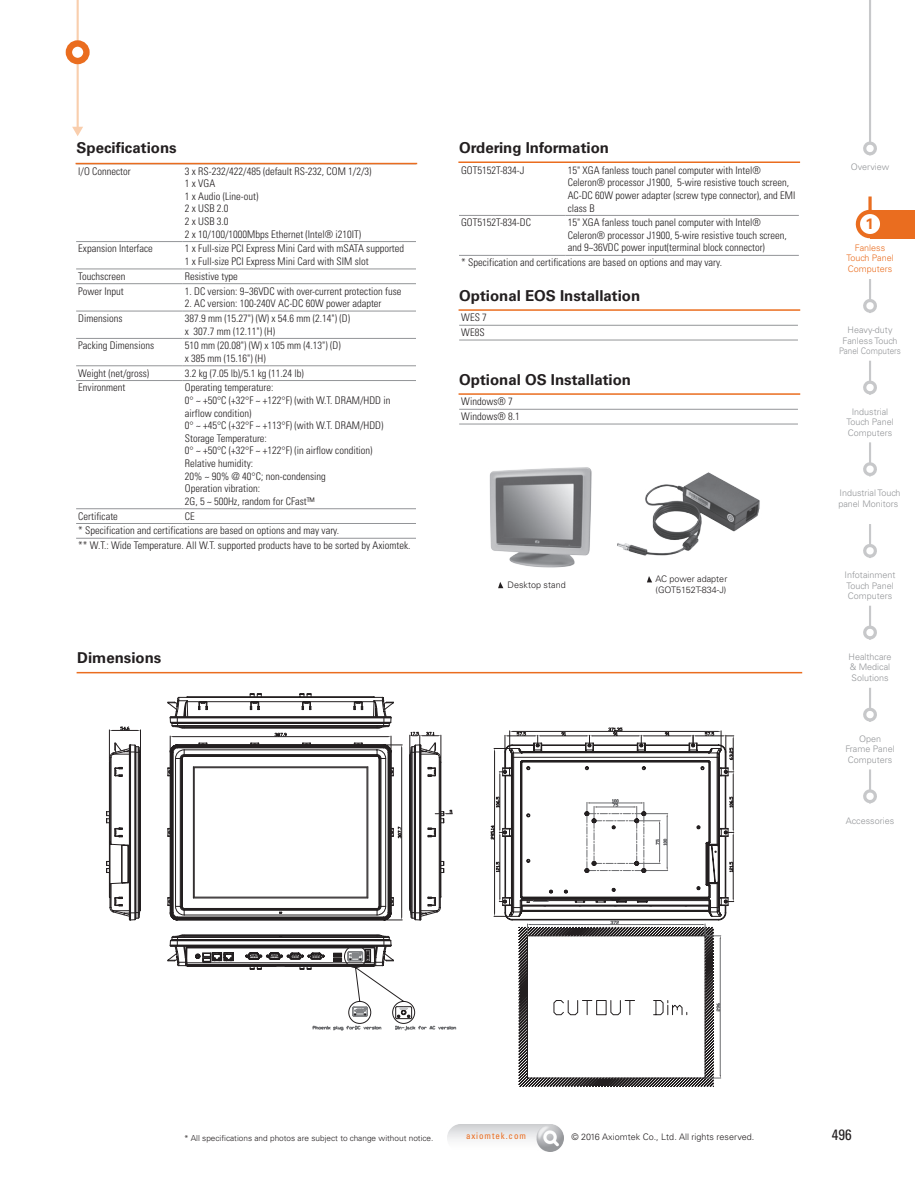
<style>
.page{position:relative;width:915px;height:1191px;background:#fff}
.page>*{position:absolute;margin:0;border:0;box-sizing:border-box;transform-origin:0 0}
.t1{font:700 15px "Univers LT Std";color:#231f20}
.t2{font:condensed 15px "Univers LT Std";color:#231f20}
.t3{font:700 15px "Univers LT Std";color:#ea6d1f}
.t4{font:300 condensed 10.5px/12.6px "Univers LT Std";color:#231f20}
.t5{font:300 9px/10.5px "Univers LT Std";color:#939598;text-align:center}
.t6{font:300 9px/10.8px "Univers LT Std";color:#231f20}
.t7{font:300 9px/10.5px "Univers LT Std";color:#ea6d1f;text-align:center}
.t8{font:condensed 9px "Univers LT Std";letter-spacing:.1em;color:#ea6d1f}
.t9{font:300 8.25px "Univers LT Std";color:#231f20}
</style>
<div class="page">
<hr style="left:77px;top:0;width:2px;height:128px;background:#f9cead">
<svg style="left:72px;top:127px;width:11px;height:9px"></svg>
<svg style="left:69px;top:43px;width:17px;height:18px"></svg>
<div style="left:66px;top:40px;width:24px;height:24px;border:6px solid #ea6d1f;border-radius:50%"></div>
<div style="left:869px;top:210px;width:45px;height:28px;background:#ea6d1f"></div>
<hr style="left:868px;top:279px;width:2px;height:34px;background:#c7c8ca">
<svg style="left:863px;top:295px;width:14px;height:18px"></svg>
<hr style="left:868px;top:361px;width:2px;height:34px;background:#c7c8ca">
<svg style="left:863px;top:377px;width:14px;height:18px"></svg>
<hr style="left:868px;top:442px;width:2px;height:34px;background:#c7c8ca">
<svg style="left:863px;top:459px;width:14px;height:18px"></svg>
<hr style="left:868px;top:524px;width:2px;height:34px;background:#c7c8ca">
<svg style="left:863px;top:540px;width:14px;height:18px"></svg>
<hr style="left:868px;top:688px;width:2px;height:34px;background:#c7c8ca">
<svg style="left:863px;top:704px;width:14px;height:18px"></svg>
<hr style="left:868px;top:605px;width:2px;height:34px;background:#c7c8ca">
<svg style="left:863px;top:622px;width:14px;height:18px"></svg>
<hr style="left:868px;top:769px;width:2px;height:34px;background:#c7c8ca">
<svg style="left:863px;top:786px;width:14px;height:18px"></svg>
<hr style="left:868px;top:0;width:2px;height:155px;background:#c7c8ca">
<svg style="left:863px;top:138px;width:14px;height:18px"></svg>
<hr style="left:868px;top:196px;width:3px;height:16px;background:#ea6d1f">
<svg style="left:855px;top:204px;width:34px;height:35px"></svg>
<img style="left:448px;top:1124px;width:115px;height:27px">
<hr style="left:459px;top:215px;width:106px;height:1px;background:#939598">
<hr style="left:565px;top:215px;width:233px;height:1px;background:#939598">
<hr style="left:459px;top:255px;width:106px;height:1px;background:#939598">
<hr style="left:565px;top:255px;width:233px;height:1px;background:#939598">
<hr style="left:76px;top:241px;width:107px;height:1px;background:#939598">
<hr style="left:183px;top:241px;width:87px;height:1px;background:#939598">
<hr style="left:270px;top:241px;width:146px;height:1px;background:#939598">
<hr style="left:76px;top:269px;width:107px;height:1px;background:#939598">
<hr style="left:183px;top:269px;width:87px;height:1px;background:#939598">
<hr style="left:270px;top:269px;width:146px;height:1px;background:#939598">
<hr style="left:76px;top:283px;width:107px;height:1px;background:#939598">
<hr style="left:183px;top:283px;width:87px;height:1px;background:#939598">
<hr style="left:270px;top:283px;width:146px;height:1px;background:#939598">
<hr style="left:76px;top:311px;width:107px;height:1px;background:#939598">
<hr style="left:183px;top:311px;width:87px;height:1px;background:#939598">
<hr style="left:270px;top:311px;width:146px;height:1px;background:#939598">
<hr style="left:76px;top:338px;width:107px;height:1px;background:#939598">
<hr style="left:183px;top:338px;width:87px;height:1px;background:#939598">
<hr style="left:270px;top:338px;width:146px;height:1px;background:#939598">
<hr style="left:76px;top:365px;width:107px;height:1px;background:#939598">
<hr style="left:183px;top:365px;width:87px;height:1px;background:#939598">
<hr style="left:270px;top:365px;width:146px;height:1px;background:#939598">
<hr style="left:76px;top:380px;width:107px;height:1px;background:#939598">
<hr style="left:183px;top:380px;width:87px;height:1px;background:#939598">
<hr style="left:270px;top:380px;width:146px;height:1px;background:#939598">
<hr style="left:76px;top:508px;width:107px;height:1px;background:#939598">
<hr style="left:183px;top:508px;width:87px;height:1px;background:#939598">
<hr style="left:270px;top:508px;width:146px;height:1px;background:#939598">
<hr style="left:76px;top:523px;width:107px;height:1px;background:#939598">
<hr style="left:183px;top:523px;width:87px;height:1px;background:#939598">
<hr style="left:270px;top:523px;width:146px;height:1px;background:#939598">
<hr style="left:76px;top:538px;width:107px;height:1px;background:#939598">
<hr style="left:183px;top:538px;width:87px;height:1px;background:#939598">
<hr style="left:270px;top:538px;width:146px;height:1px;background:#939598">
<img style="left:617px;top:472px;width:143px;height:84px">
<img style="left:489px;top:467px;width:103px;height:101px">
<hr style="left:459px;top:325px;width:338px;height:1px;background:#939598">
<hr style="left:459px;top:340px;width:338px;height:1px;background:#939598">
<hr style="left:459px;top:409px;width:338px;height:1px;background:#939598">
<hr style="left:459px;top:424px;width:338px;height:1px;background:#939598">
<hr style="left:75px;top:163px;width:342px;height:1px;background:#ea6d1f">
<hr style="left:458px;top:161px;width:341px;height:2px;background:#ea6d1f">
<hr style="left:458px;top:309px;width:342px;height:2px;background:#ea6d1f">
<hr style="left:458px;top:393px;width:342px;height:2px;background:#ea6d1f">
<hr style="left:77px;top:672px;width:724px;height:1px;background:#ea6d1f">
<svg style="left:498px;top:582px;width:5px;height:6px"></svg>
<svg style="left:647px;top:576px;width:5px;height:6px"></svg>
<svg style="left:106px;top:693px;width:628px;height:394px"></svg>
<h1 class="t1" style="left:77px;top:139px;width:102px">Specifications</h1>
<h1 class="t1" style="left:459px;top:139px;width:151px">Ordering Information</h1>
<p class="t4" style="left:78px;top:165px;width:54px">I/O Connector</p>
<p class="t4" style="left:185px;top:165px;width:188px">3 x RS-232/422/485 (default RS-232, COM 1/2/3)<br>1 x VGA<br>1 x Audio (Line-out)<br>2 x USB 2.0<br>2 x USB 3.0<br>2 x 10/100/1000Mbps Ethernet (Intel® i210IT)</p>
<p class="t4" style="left:78px;top:242px;width:76px">Expansion Interface</p>
<p class="t4" style="left:185px;top:242px;width:221px">1 x Full-size PCI Express Mini Card with mSATA supported<br>1 x Full-size PCI Express Mini Card with SIM slot</p>
<p class="t4" style="left:78px;top:270px;width:49px">Touchscreen</p>
<p class="t4" style="left:185px;top:270px;width:55px">Resistive type</p>
<p class="t4" style="left:78px;top:284px;width:47px">Power Input</p>
<p class="t4" style="left:185px;top:284px;width:218px">1. DC version: 9~36VDC with over-current protection fuse</p>
<p class="t4" style="left:185px;top:297px;width:198px">2. AC version: 100-240V AC-DC 60W power adapter</p>
<p class="t4" style="left:78px;top:312px;width:46px">Dimensions</p>
<p class="t4" style="left:185px;top:312px;width:167px">387.9 mm (15.27") (W) x 54.6 mm (2.14") (D) x 307.7 mm (12.11") (H)</p>
<p class="t4" style="left:78px;top:339px;width:77px">Packing Dimensions</p>
<p class="t4" style="left:185px;top:339px;width:157px">510 mm (20.08") (W) x 105 mm (4.13") (D) x 385 mm (15.16") (H)</p>
<p class="t4" style="left:78px;top:366px;width:72px">Weight (net/gross)</p>
<p class="t4" style="left:185px;top:366px;width:120px">3.2 kg (7.05 lb)/5.1 kg (11.24 lb)</p>
<p class="t4" style="left:78px;top:381px;width:49px">Environment</p>
<p class="t4" style="left:185px;top:381px;width:207px">Operating temperature:<br>0° ~ +50°C (+32°F ~ +122°F) (with W.T. DRAM/HDD in airflow condition)<br>0° ~ +45°C (+32°F ~ +113°F) (with W.T. DRAM/HDD)<br>Storage Temperature:<br>0° ~ +50°C (+32°F ~ +122°F) (in airflow condition)<br>Relative humidity:<br>20% ~ 90% @ 40°C; non-condensing<br>Operation vibration:<br>2G, 5 ~ 500Hz, random for CFast™</p>
<p class="t4" style="left:78px;top:509px;width:41px">Certificate</p>
<p class="t4" style="left:78px;top:508px;width:333px;line-height:14.7px;text-indent:107px">CE<br>* Specification and certifications are based on options and may vary.<br>** W.T.: Wide Temperature. All W.T. supported products have to be sorted by Axiomtek.</p>
<h1 class="t1" style="left:77px;top:649px;width:86px">Dimensions</h1>
<p class="t4" style="left:461px;top:164px;width:65px">GOT5152T-834-J</p>
<p class="t4" style="left:567px;top:164px;width:229px">15" XGA fanless touch panel computer with Intel® Celeron® processor J1900, 5-wire resistive touch screen, AC-DC 60W power adapter (screw type connector), and EMI class B</p>
<p class="t4" style="left:461px;top:216px;width:71px">GOT5152T-834-DC</p>
<p class="t4" style="left:567px;top:216px;width:220px">15" XGA fanless touch panel computer with Intel®<br>Celeron® processor J1900, 5-wire resistive touch screen, and 9~36VDC power input(terminal block connector)</p>
<p class="t4" style="left:461px;top:256px;width:262px">* Specification and certifications are based on options and may vary.</p>
<h1 class="t1" style="left:459px;top:286px;width:182px">Optional EOS Installation</h1>
<p class="t4" style="left:461px;top:310px;width:27px;line-height:14.7px">WES 7<br>WE8S</p>
<h1 class="t1" style="left:459px;top:370px;width:173px">Optional OS Installation</h1>
<p class="t4" style="left:461px;top:394px;width:60px;line-height:14.7px">Windows® 7<br>Windows® 8.1</p>
<p class="t6" style="left:507px;top:579px;width:60px">Desktop stand</p>
<p class="t6" style="left:655px;top:574px;width:73px">AC power adapter (GOT5152T-834-J)</p>
<p class="t5" style="left:850px;top:161px;width:40px">Overview</p>
<h1 class="t3" style="left:865px;top:215px;width:10px">1</h1>
<p class="t7" style="left:846px;top:242px;width:49px">Fanless<br>Touch Panel<br>Computers</p>
<p class="t5" style="left:838px;top:325px;width:63px">Heavy-duty<br>Fanless Touch<br>Panel Computers</p>
<p class="t5" style="left:846px;top:406px;width:49px">Industrial<br>Touch Panel<br>Computers</p>
<p class="t5" style="left:838px;top:488px;width:64px;text-align:left">Industrial Touch panel Monitors</p>
<p class="t5" style="left:844px;top:569px;width:53px;text-align:left">Infotainment<br>Touch Panel<br>Computers</p>
<p class="t5" style="left:848px;top:651px;width:45px;text-align:left">Healthcare &amp; Medical<br>Solutions</p>
<p class="t5" style="left:845px;top:733px;width:51px">Open<br>Frame Panel<br>Computers</p>
<p class="t5" style="left:845px;top:815px;width:50px">Accessories</p>
<p class="t9" style="left:184px;top:1132px;width:251px">* All specifications and photos are subject to change without notice.</p>
<p class="t8" style="left:466px;top:1130px;width:61px">axiomtek.com</p>
<p class="t6" style="left:571px;top:1131px;width:184px">© 2016 Axiomtek Co., Ltd. All rights reserved.</p>
<h1 class="t2" style="left:831px;top:1124px;width:21px">496</h1>
</div>
